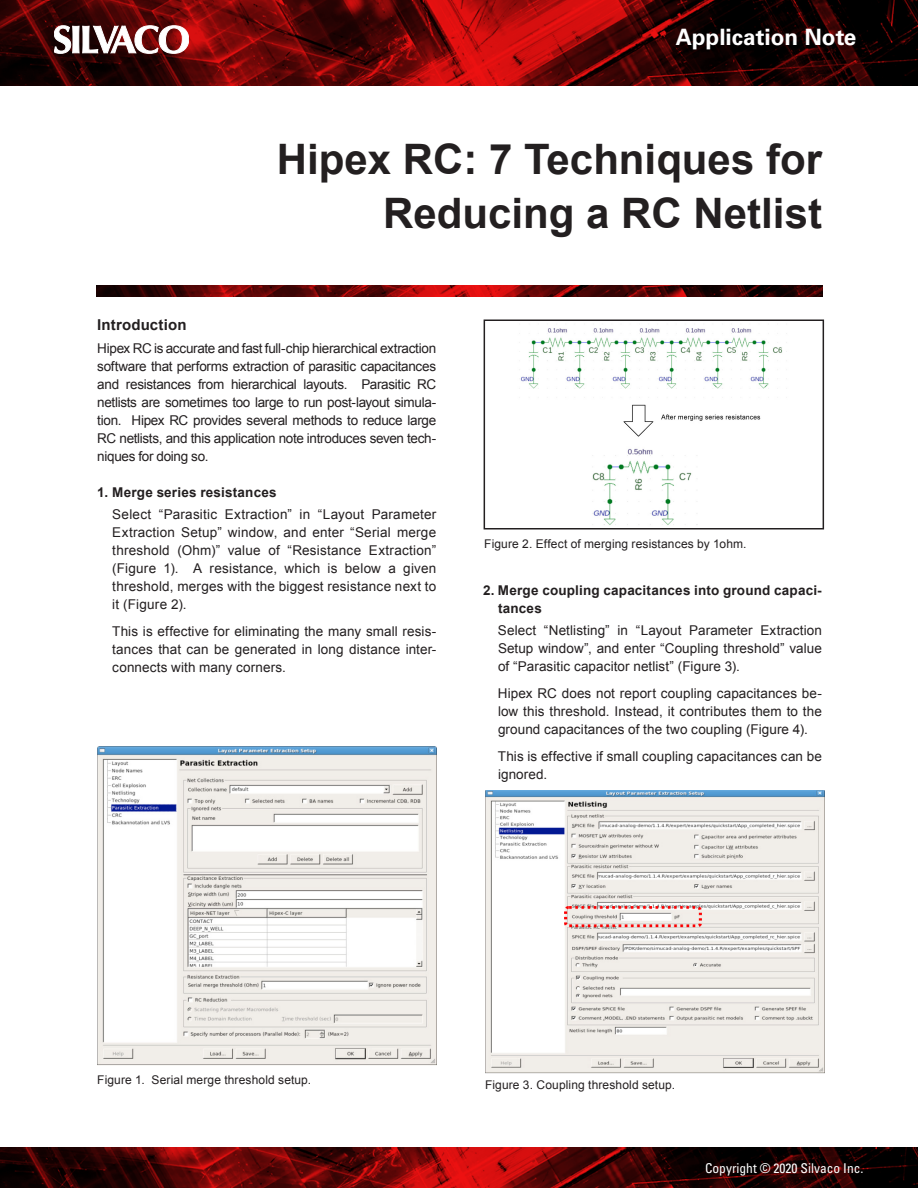
<style>
.page{position:relative;width:918px;height:1188px;background:#fff}
.page>*{position:absolute;margin:0;border:0;box-sizing:border-box;transform-origin:0 0}
.article_heading{font:700 42px/54px "Arial";color:#231f20;text-align:right}
.t1{font:700 22.5px "Univers";color:#fff}
.app_note_sub_heading{font:700 15px "Arial";letter-spacing:.01em;color:#231f20}
.app_note_body_text_i{font:13.5px/18px "Arial";letter-spacing:.01em;color:#231f20;text-align:justify}
.app_note_body_text{font:13.5px/18px "Arial";letter-spacing:-.02em;color:#231f20;text-align:justify}
.app_note_sub_heading-2{font:700 13.5px/18px "Arial";letter-spacing:.015em;color:#231f20}
.t2{font:condensed 13.5px "Univers";color:#fff}
.figure_captions{font:12px "Arial";letter-spacing:.01em;color:#231f20}
</style>
<div class="page">
<img style="left:0;top:1147px;width:918px;height:1px">
<img style="left:0;top:0;width:918px;height:86px">
<svg style="left:54px;top:10px;width:135px;height:44px"></svg>
<img style="left:96px;top:285px;width:726px;height:11px">
<img style="left:0;top:1148px;width:918px;height:40px">
<img style="left:97px;top:747px;width:339px;height:319px">
<img style="left:520px;top:328px;width:262px;height:197px">
<div style="left:484px;top:320px;width:340px;height:210px;border:2px solid #231f20"></div>
<img style="left:485px;top:791px;width:339px;height:283px">
<p class="t1" style="left:676px;top:24px;width:182px">Application Note</p>
<p class="article_heading" style="left:277px;top:134px;width:547px">Hipex RC: 7 Techniques for<br>Reducing a RC Netlist</p>
<p class="app_note_sub_heading" style="left:97px;top:315px;width:91px">Introduction</p>
<p class="app_note_body_text" style="left:97px;top:339px;width:341px">Hipex RC is accurate and fast full-chip hierarchical extraction software that performs extraction of parasitic capacitances and resistances from hierarchical layouts. Parasitic RC netlists are sometimes too large to run post-layout simula&shy;tion. Hipex RC provides several methods to reduce large RC netlists, and this application note introduces seven tech&shy;niques for doing so.</p>
<p class="app_note_sub_heading-2" style="left:97px;top:484px;width:181px">1. Merge series resistances</p>
<p class="app_note_body_text_i" style="left:112px;top:506px;width:325px">Select “Parasitic Extraction” in “Layout Parameter Extraction Setup” window, and enter “Serial merge threshold (Ohm)” value of “Resistance Extraction” (Figure 1). A resistance, which is below a given threshold, merges with the biggest resistance next to it (Figure 2).</p>
<p class="app_note_body_text_i" style="left:112px;top:623px;width:326px">This is effective for eliminating the many small resis&shy;tances that can be generated in long distance inter&shy;connects with many corners.</p>
<p class="figure_captions" style="left:484px;top:536px;width:264px">Figure 2. Effect of merging resistances by 1ohm.</p>
<p class="app_note_sub_heading-2" style="left:498px;top:581px;width:325px;text-indent:-15px">2. Merge coupling capacitances into ground capaci&shy;tances</p>
<p class="app_note_body_text_i" style="left:498px;top:622px;width:325px">Select “Netlisting” in “Layout Parameter Extraction Setup window”, and enter “Coupling threshold” value of “Parasitic capacitor netlist” (Figure 3).</p>
<p class="app_note_body_text_i" style="left:498px;top:685px;width:326px">Hipex RC does not report coupling capacitances be&shy;low this threshold. Instead, it contributes them to the ground capacitances of the two coupling (Figure 4).</p>
<p class="app_note_body_text_i" style="left:498px;top:748px;width:325px">This is effective if small coupling capacitances can be ignored.</p>
<p class="figure_captions" style="left:97px;top:1072px;width:215px">Figure 1. Serial merge threshold setup.</p>
<p class="figure_captions" style="left:485px;top:1077px;width:192px">Figure 3. Coupling threshold setup.</p>
<p class="t2" style="left:705px;top:1160px;width:160px">Copyright © 2020 Silvaco Inc.</p>
</div>
